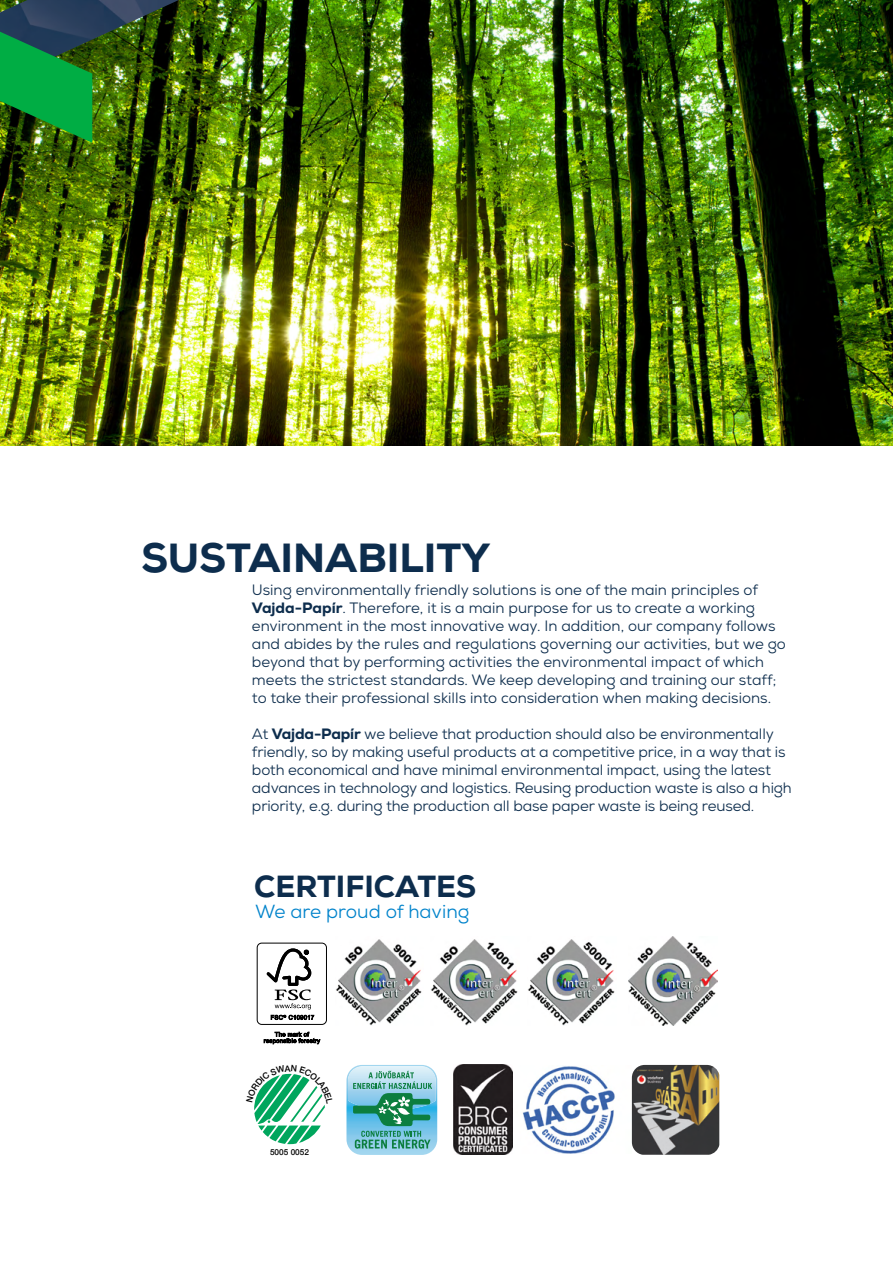
<style>
.page{position:relative;width:893px;height:1263px;background:#fff}
.page>*{position:absolute;margin:0;border:0;box-sizing:border-box;transform-origin:0 0}
.t1{font:800 40.65px "Nexa";color:#0d2d4d}
.t2{font:800 30.45px "Nexa";color:#0d2d4d}
.t3{font:18.9px "Nexa";color:#0083cb}
.t4{font:15px/18px "Nexa";letter-spacing:-.01em;color:#0d2d4d}
.t5{font:500 8.25px "Helvetica Neue";color:#000}
.s1{font-weight:800}
</style>
<div class="page">
<img style="left:0;top:0;width:893px;height:446px">
<img style="left:0;top:0;width:179px;height:82px">
<svg style="left:0;top:32px;width:92px;height:111px;background:#108637"></svg>
<img style="left:522px;top:1065px;width:197px;height:90px">
<div style="left:257px;top:943px;width:70px;height:82px;border:1px solid #000;border-radius:5px"></div>
<svg style="left:267px;top:948px;width:44px;height:61px"></svg>
<svg style="left:271px;top:1015px;width:43px;height:5px"></svg>
<svg style="left:264px;top:1032px;width:56px;height:12px"></svg>
<svg style="left:346px;top:1065px;width:91px;height:90px;background:#76bdc0"></svg>
<img style="left:453px;top:1065px;width:60px;height:90px">
<img style="left:336px;top:939px;width:86px;height:86px">
<img style="left:431px;top:939px;width:87px;height:86px">
<img style="left:528px;top:939px;width:87px;height:86px">
<img style="left:628px;top:936px;width:89px;height:89px">
<svg style="left:254px;top:1073px;width:71px;height:71px"></svg>
<h1 class="t1" style="left:141px;top:532px;width:350px">SUSTAINABILITY</h1>
<p class="t4" style="left:252px;top:581px;width:535px">Using environmentally friendly solutions is one of the main principles of <span class="s1">Vajda-Papír</span>. Therefore, it is a main purpose for us to create a working environment in the most innovative way. In addition, our company follows and abides by the rules and regulations governing our activities, but we go beyond that by performing activities the environmental impact of which meets the strictest standards. We keep developing and training our staff; to take their professional skills into consideration when making decisions.</p>
<p class="t4" style="left:252px;top:725px;width:541px">At <span class="s1">Vajda-Papír</span> we believe that production should also be environmentally friendly, so by making useful products at a competitive price, in a way that is both economical and have minimal environmental impact, using the latest advances in technology and logistics. Reusing production waste is also a high priority, e.g. during the production all base paper waste is being reused.</p>
<h2 class="t2" style="left:254px;top:867px;width:224px">CERTIFICATES</h2>
<p class="t3" style="left:255px;top:899px;width:216px">We are proud of having</p>
<p class="t5" style="left:270px;top:1145px;width:41px">5005 0052</p>
</div>
